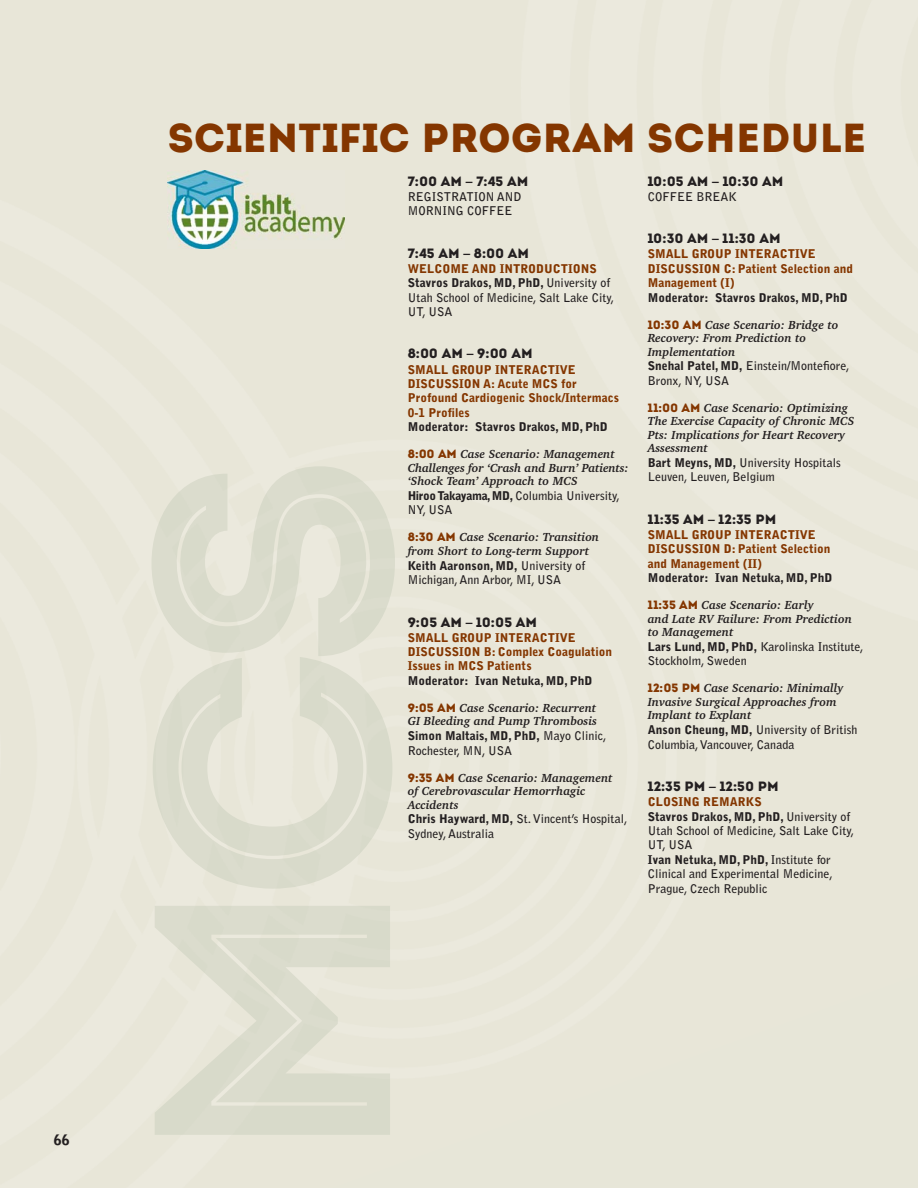
<style>
.page{position:relative;width:918px;height:1188px;background:#e8e6d8}
.page>*{position:absolute;margin:0;border:0;box-sizing:border-box;transform-origin:0 0}
.t1{font:40.5px "Intro";color:#843600}
.t2{font:900 14.25px "Bell Gothic Std";color:#231f20}
.t3{font:13.5px "Intro";color:#231f20}
.t4{font:700 12px/14.4px "Bell Gothic Std";color:#231f20}
.t5{font:italic 700 12px/13.5px "Charter";color:#231f20}
.t6{font:900 12px/14.4px "Bell Gothic Std";color:#843600}
.t7{font:900 12px "Bell Gothic Std";color:#231f20}
.s1{font-family:"Bell Gothic Std";font-weight:900}
.s2{font-weight:900;color:#843600}
.s3{font-weight:900}
.s4{font-family:"Intro";font-weight:400;font-style:normal;color:#843600}
</style>
<div class="page">
<img style="left:168px;top:171px;width:176px;height:77px">
<img style="left:150px;top:466px;width:246px;height:669px">
<p class="t2" style="left:54px;top:1134px;width:17px">66</p>
<h1 class="t1" style="left:168px;top:114px;width:700px">SCIENTIFIC PROGRAM SCHEDULE</h1>
<p class="t3" style="left:408px;top:173px;width:122px">7:00 AM <span class="s1">–</span> 7:45 AM</p>
<p class="t4" style="left:408px;top:190px;width:115px">REGISTRATION AND<br>MORNING COFFEE</p>
<p class="t3" style="left:408px;top:245px;width:123px">7:45 AM <span class="s1">–</span> 8:00 AM</p>
<p class="t4" style="left:408px;top:262px;width:208px"><span class="s2">WELCOME AND INTRODUCTIONS<br></span><span class="s3">Stavros Drakos, MD, PhD,</span> University of<br>Utah School of Medicine, Salt Lake City,<br>UT, USA</p>
<p class="t3" style="left:408px;top:346px;width:126px">8:00 AM <span class="s1">–</span> 9:00 AM</p>
<p class="t6" style="left:408px;top:363px;width:213px">SMALL GROUP INTERACTIVE<br>DISCUSSION A: Acute MCS for<br>Profound Cardiogenic Shock/Intermacs<br>0-1 Profiles</p>
<p class="t7" style="left:408px;top:422px;width:202px">Moderator: Stavros Drakos, MD, PhD</p>
<p class="t5" style="left:408px;top:448px;width:222px"><span class="s4">8:00 AM</span> Case Scenario: Management<br>Challenges for ‘Crash and Burn’ Patients: ‘Shock Team’ Approach to MCS</p>
<p class="t4" style="left:408px;top:489px;width:213px"><span class="s3">Hiroo Takayama, MD,</span> Columbia University,<br>NY, USA</p>
<p class="t5" style="left:408px;top:531px;width:193px"><span class="s4">8:30 AM</span> Case Scenario: Transition from Short to Long-term Support</p>
<p class="t4" style="left:408px;top:559px;width:179px"><span class="s3">Keith Aaronson, MD,</span> University of<br>Michigan, Ann Arbor, MI, USA</p>
<p class="t3" style="left:408px;top:614px;width:131px">9:05 AM <span class="s1">–</span> 10:05 AM</p>
<p class="t6" style="left:408px;top:631px;width:206px">SMALL GROUP INTERACTIVE<br>DISCUSSION B: Complex Coagulation<br>Issues in MCS Patients</p>
<p class="t7" style="left:408px;top:676px;width:186px">Moderator: Ivan Netuka, MD, PhD</p>
<p class="t5" style="left:408px;top:702px;width:191px"><span class="s4">9:05 AM</span> Case Scenario: Recurrent<br>GI Bleeding and Pump Thrombosis</p>
<p class="t4" style="left:408px;top:729px;width:200px"><span class="s3">Simon Maltais, MD, PhD,</span> Mayo Clinic,<br>Rochester, MN, USA</p>
<p class="t5" style="left:408px;top:772px;width:206px"><span class="s4">9:35 AM</span> Case Scenario: Management of Cerebrovascular Hemorrhagic<br>Accidents</p>
<p class="t4" style="left:408px;top:813px;width:221px"><span class="s3">Chris Hayward, MD,</span> St. Vincent’s Hospital,<br>Sydney, Australia</p>
<p class="t3" style="left:648px;top:173px;width:137px">10:05 AM <span class="s1">–</span> 10:30 AM</p>
<p class="t4" style="left:648px;top:190px;width:90px">COFFEE BREAK</p>
<p class="t3" style="left:648px;top:231px;width:134px">10:30 AM <span class="s1">–</span> 11:30 AM</p>
<p class="t6" style="left:648px;top:248px;width:207px">SMALL GROUP INTERACTIVE<br>DISCUSSION C: Patient Selection and<br>Management (I)</p>
<p class="t7" style="left:648px;top:293px;width:202px">Moderator: Stavros Drakos, MD, PhD</p>
<p class="t5" style="left:648px;top:319px;width:192px"><span class="s4">10:30 AM</span> Case Scenario: Bridge to<br>Recovery: From Prediction to<br>Implementation</p>
<p class="t4" style="left:648px;top:360px;width:203px"><span class="s3">Snehal Patel, MD,</span> Einstein/Montefiore,<br>Bronx, NY, USA</p>
<p class="t5" style="left:648px;top:402px;width:208px"><span class="s4">11:00 AM</span> Case Scenario: Optimizing<br>The Exercise Capacity of Chronic MCS<br>Pts: Implications for Heart Recovery<br>Assessment</p>
<p class="t4" style="left:648px;top:456px;width:195px"><span class="s3">Bart Meyns, MD,</span> University Hospitals<br>Leuven, Leuven, Belgium</p>
<p class="t3" style="left:648px;top:511px;width:130px">11:35 AM <span class="s1">–</span> 12:35 PM</p>
<p class="t6" style="left:648px;top:528px;width:184px">SMALL GROUP INTERACTIVE<br>DISCUSSION D: Patient Selection and Management (II)</p>
<p class="t7" style="left:648px;top:573px;width:186px">Moderator: Ivan Netuka, MD, PhD</p>
<p class="t5" style="left:648px;top:599px;width:206px"><span class="s4">11:35 AM</span> Case Scenario: Early<br>and Late RV Failure: From Prediction to Management</p>
<p class="t4" style="left:648px;top:640px;width:217px"><span class="s3">Lars Lund, MD, PhD,</span> Karolinska Institute,<br>Stockholm, Sweden</p>
<p class="t5" style="left:648px;top:683px;width:197px"><span class="s4">12:05 PM</span> Case Scenario: Minimally<br>Invasive Surgical Approaches from<br>Implant to Explant</p>
<p class="t4" style="left:648px;top:723px;width:211px"><span class="s3">Anson Cheung, MD,</span> University of British<br>Columbia, Vancouver, Canada</p>
<p class="t3" style="left:648px;top:779px;width:133px">12:35 PM <span class="s1">–</span> 12:50 PM</p>
<p class="t4" style="left:648px;top:795px;width:208px"><span class="s2">CLOSING REMARKS<br></span><span class="s3">Stavros Drakos, MD, PhD,</span> University of<br>Utah School of Medicine, Salt Lake City,<br>UT, USA<br><span class="s3">Ivan Netuka, MD, PhD,</span> Institute for<br>Clinical and Experimental Medicine,<br>Prague, Czech Republic</p>
</div>
